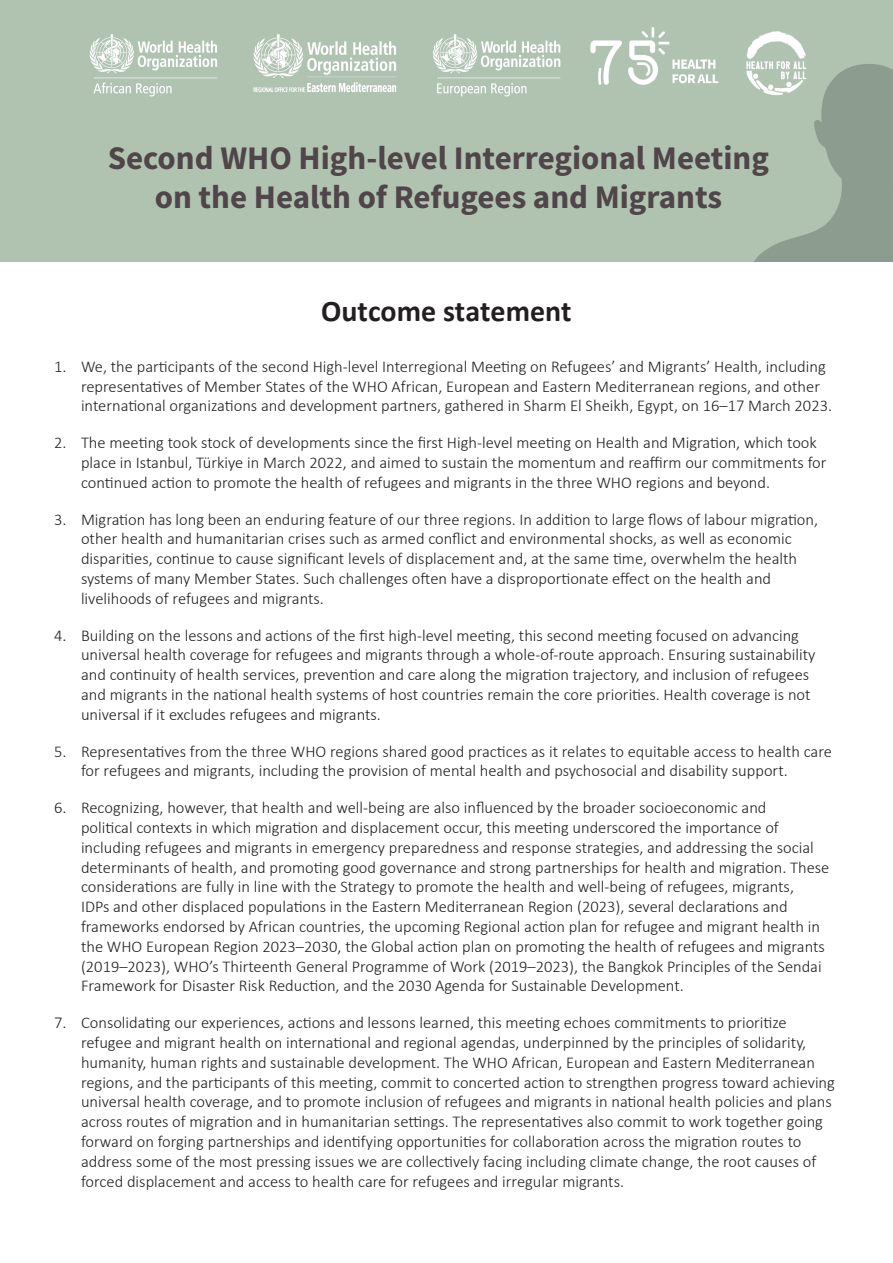
<style>
.page{position:relative;width:893px;height:1263px;background:#fff}
.page>*{position:absolute;margin:0;border:0;box-sizing:border-box;transform-origin:0 0}
.t1{font:700 33px/39.6px "Source Sans Pro";color:#504548;text-align:center}
.t2{font:700 30px "Calibri";color:#231f20}
.t3{font:300 16.5px/19.8px "Calibri";color:#231f20}
</style>
<div class="page">
<div style="left:0;top:0;width:893px;height:261px;background:#b0c3b1"></div>
<svg style="left:754px;top:64px;width:139px;height:197px"></svg>
<img style="left:89px;top:27px;width:759px;height:80px">
<p class="t1" style="left:108px;top:138px;width:663px">Second WHO High-level Interregional Meeting on the Health of Refugees and Migrants</p>
<p class="t3" style="left:54px;top:356px;width:14px">1.</p>
<p class="t3" style="left:54px;top:433px;width:14px">2.</p>
<p class="t3" style="left:54px;top:509px;width:14px">3.</p>
<p class="t3" style="left:54px;top:625px;width:14px">4.</p>
<p class="t3" style="left:54px;top:741px;width:14px">5.</p>
<p class="t3" style="left:54px;top:798px;width:14px">6.</p>
<p class="t3" style="left:54px;top:1013px;width:14px">7.</p>
<p class="t2" style="left:321px;top:289px;width:252px">Outcome statement</p>
<p class="t3" style="left:81px;top:356px;width:746px">We, the participants of the second High-level Interregional Meeting on Refugees’ and Migrants’ Health, including</p>
<p class="t3" style="left:81px;top:376px;width:753px">representatives of Member States of the WHO African, European and Eastern Mediterranean regions, and other international organizations and development partners, gathered in Sharm El Sheikh, Egypt, on 16–17 March 2023.</p>
<p class="t3" style="left:81px;top:433px;width:737px">The meeting took stock of developments since the first High-level meeting on Health and Migration, which took</p>
<p class="t3" style="left:81px;top:452px;width:747px">place in Istanbul, Türkiye in March 2022, and aimed to sustain the momentum and reaffirm our commitments for continued action to promote the health of refugees and migrants in the three WHO regions and beyond.</p>
<p class="t3" style="left:81px;top:509px;width:739px">Migration has long been an enduring feature of our three regions In. addition to large flows of labour migration,</p>
<p class="t3" style="left:81px;top:529px;width:718px">other health and humanitarian crises such as armed conflict and environmental shocks, as well as economic disparities, continue to cause significant levels of displacement and, at the same time, overwhelm the health systems of many Member States. Such challenges often have a disproportionate effect on the health and livelihoods of refugees and migrants.</p>
<p class="t3" style="left:81px;top:625px;width:719px">Building on the lessons and actions of the first high-level meeting, this second meeting focused on advancing</p>
<p class="t3" style="left:81px;top:645px;width:736px">universal health coverage for refugees and migrants through a whole-of-route approach. Ensuring sustainability and continuity of health services, prevention and care along the migration trajectory, and inclusion of refugees and migrants in the national health systems of host countries remain the core priorities. Health coverage is not universal itif excludes refugees and migrants.</p>
<p class="t3" style="left:81px;top:741px;width:752px">Representatives from the three WHO regions shared good practices as it relates to equitable access to health care</p>
<p class="t3" style="left:81px;top:761px;width:708px">for refugees and migrants, including the provision of mental health and psychosocial and disability support.</p>
<p class="t3" style="left:81px;top:798px;width:687px">Recognizing, however, that health and well-being are also influenced by the broader socioeconomic and</p>
<p class="t3" style="left:81px;top:817px;width:750px">political contexts in which migration and displacement occur, this meeting underscored the importance of including refugees and migrants in emergency preparedness and response strategies, and addressing the social determinants of health, and promoting good governance and strong partnerships for health and migration. These considerations are fully in line with the Strategy to promote the health and well-being of refugees, migrants,<br>IDPs and other displaced populations in the Eastern Mediterranean Region (2023 ,) several declarations and frameworks endorsed by African countries, the upcoming Regional action plan for refugee and migrant health in the WHO European Region 2023–2030, the Global action plan on promoting the health of refugees and migrants (2019–2023 ,) WHO s’ Thirteenth General Programme of Work (2019–2023 ,) the Bangkok Principles of the Sendai Framework for Disaster Risk Reduction, and the 2030 Agenda for Sustainable Development.</p>
<p class="t3" style="left:81px;top:1013px;width:707px">Consolidating our experiences, actions and lessons learned, this meeting echoes commitments to prioritize</p>
<p class="t3" style="left:81px;top:1032px;width:755px">refugee and migrant health on international and regional agendas, underpinned by the principles of solidarity, humanity, human rights and sustainable development. The WHO African, European and Eastern Mediterranean regions, and the participants of this meeting, commit to concerted action to strengthen progress toward achieving universal health coverage, and to promote inclusion of refugees and migrants in national health policies and plans across routes of migration and in humanitarian settings. The representatives also commit to work together going forward on forging partnerships and identifying opportunities for collaboration across the migration routes to address some of the most pressing issues we are collectively facing including climate change, the root causes of forced displacement and access to health care for refugees and irregular migrants.</p>
</div>
